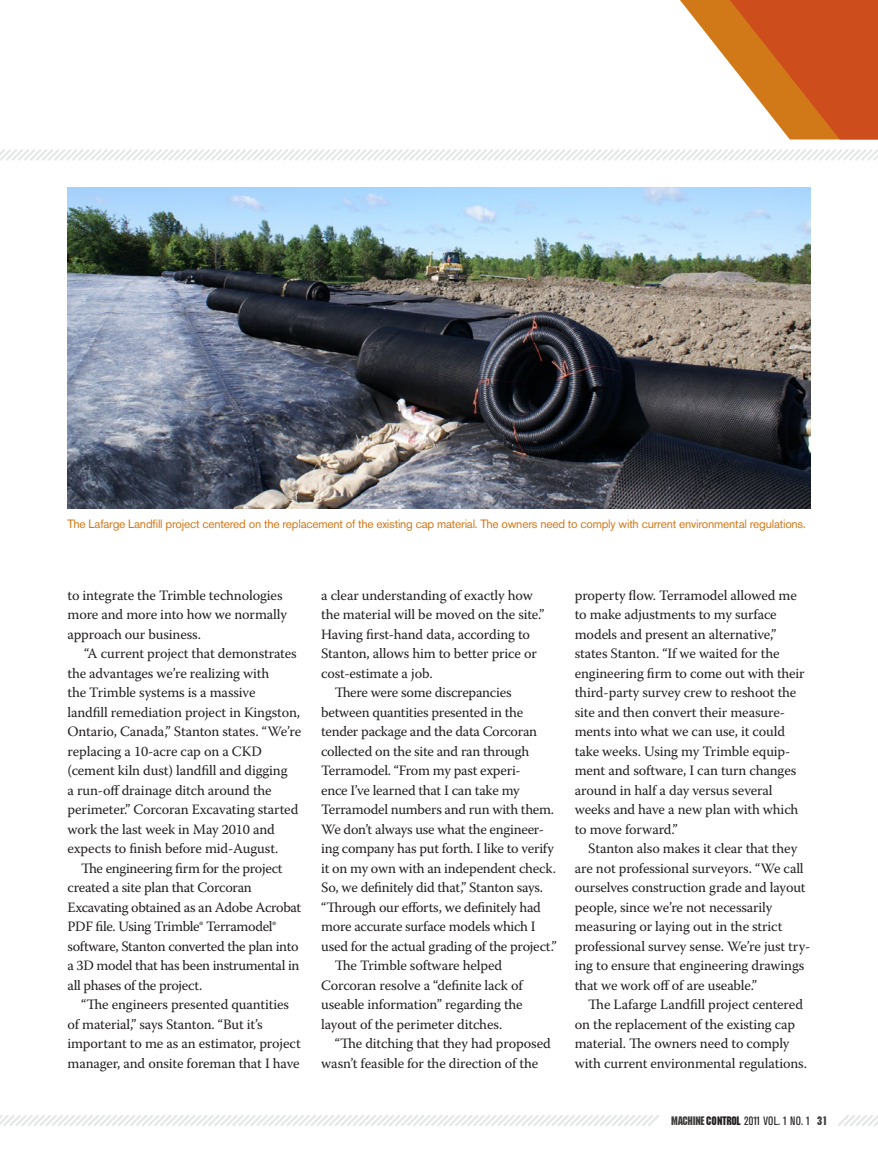
<style>
.page{position:relative;width:878px;height:1161px;background:#fff}
.page>*{position:absolute;margin:0;border:0;box-sizing:border-box;transform-origin:0 0}
.t1{font:14.25px/19.5px "Warnock Pro";letter-spacing:-.01em;color:#231f20}
.t2{font:12px "Akzidenz Grotesk BE";letter-spacing:-.02em;color:#d17918}
.t3{font:condensed 12px "Akzidenz Grotesk BE";letter-spacing:.01em;color:#231f20}
.s1{font-family:"Machine Std";font-stretch:normal;color:#403e3d}
.s2{font-family:"Machine Std";font-stretch:normal}
</style>
<div class="page">
<svg style="left:0;top:1115px;width:659px;height:11px"></svg>
<svg style="left:838px;top:1115px;width:40px;height:11px"></svg>
<svg style="left:0;top:149px;width:878px;height:12px"></svg>
<svg style="left:680px;top:0;width:197px;height:140px"></svg>
<img style="left:68px;top:187px;width:742px;height:321px">
<p class="t2" style="left:68px;top:517px;width:739px">The Lafarge Landfill project centered on the replacement of the existing cap material. The owners need to comply with current environmental regulations.</p>
<p class="t1" style="left:68px;top:585px;width:221px">to integrate the Trimble technologies more and more into how we normally approach our business.</p>
<p class="t1" style="left:68px;top:644px;width:235px;text-indent:17px">“A current project that demonstrates the advantages we’re realizing with<br>the Trimble systems is a massive<br>landfill remediation project in Kingston, Ontario, Canada,” Stanton states. “We’re replacing a 10-acre cap on a CKD (cement kiln dust) landfill and digging<br>a run-off drainage ditch around the perimeter.” Corcoran Excavating started work the last week in May 2010 and expects to finish before mid-August.</p>
<p class="t1" style="left:68px;top:858px;width:235px;text-indent:13px">The engineering firm for the project created a site plan that Corcoran Excavating obtained as an Adobe Acrobat PDF file. Using Trimble® Terramodel® software, Stanton converted the plan into a 3D model that has been instrumental in all phases of the project.</p>
<p class="t1" style="left:68px;top:995px;width:235px;text-indent:13px">“The engineers presented quantities of material,” says Stanton. “But it’s important to me as an estimator, project manager, and onsite foreman that I have</p>
<p class="t1" style="left:321px;top:585px;width:213px">a clear understanding of exactly how</p>
<p class="t1" style="left:321px;top:605px;width:225px">the material will be moved on the site.”</p>
<p class="t1" style="left:321px;top:624px;width:210px">Having first-hand data, according to</p>
<p class="t1" style="left:321px;top:644px;width:217px">Stanton, allows him to better price or</p>
<p class="t1" style="left:321px;top:663px;width:113px">cost-estimate a job.</p>
<p class="t1" style="left:334px;top:683px;width:178px">There were some discrepancies</p>
<p class="t1" style="left:321px;top:702px;width:203px">between quantities presented in the</p>
<p class="t1" style="left:321px;top:722px;width:217px">tender package and the data Corcoran</p>
<p class="t1" style="left:321px;top:741px;width:209px">collected on the site and ran through</p>
<p class="t1" style="left:321px;top:761px;width:201px">Terramodel. “From my past experi-</p>
<p class="t1" style="left:321px;top:780px;width:200px">ence I’ve learned that I can take my</p>
<p class="t1" style="left:321px;top:800px;width:234px">Terramodel numbers and run with them.</p>
<p class="t1" style="left:321px;top:819px;width:224px">We don’t always use what the engineer-</p>
<p class="t1" style="left:321px;top:839px;width:234px">ing company has put forth. I like to verify</p>
<p class="t1" style="left:321px;top:858px;width:236px">it on my own with an independent check.</p>
<p class="t1" style="left:321px;top:878px;width:223px">So, we definitely did that,” Stanton says.</p>
<p class="t1" style="left:321px;top:897px;width:221px">“Through our efforts, we definitely had</p>
<p class="t1" style="left:321px;top:917px;width:216px">more accurate surface models which I</p>
<p class="t1" style="left:321px;top:936px;width:237px">used for the actual grading of the project.”</p>
<p class="t1" style="left:334px;top:956px;width:169px">The Trimble software helped</p>
<p class="t1" style="left:321px;top:975px;width:203px">Corcoran resolve a “definite lack of</p>
<p class="t1" style="left:321px;top:995px;width:203px">useable information” regarding the</p>
<p class="t1" style="left:321px;top:1014px;width:183px">layout of the perimeter ditches.</p>
<p class="t1" style="left:334px;top:1034px;width:218px">“The ditching that they had proposed</p>
<p class="t1" style="left:321px;top:1053px;width:218px">wasn’t feasible for the direction of the</p>
<p class="t1" style="left:574px;top:585px;width:231px">property flow. Terramodel allowed me to make adjustments to my surface models and present an alternative,” states Stanton. “If we waited for the engineering firm to come out with their third-party survey crew to reshoot the site and then convert their measure&shy;ments into what we can use, it could take weeks. Using my Trimble equip&shy;ment and software, I can turn changes around in half a day versus several weeks and have a new plan with which to move forward.”</p>
<p class="t1" style="left:574px;top:838px;width:237px;text-indent:13px">Stanton also makes it clear that they are not professional surveyors. “We call ourselves construction grade and layout people, since we’re not necessarily measuring or laying out in the strict professional survey sense. We’re just try&shy;ing to ensure that engineering drawings that we work off of are useable.”</p>
<p class="t1" style="left:574px;top:994px;width:234px;text-indent:13px">The Lafarge Landfill project centered on the replacement of the existing cap material. The owners need to comply with current environmental regulations.</p>
<p class="t3" style="left:671px;top:1114px;width:158px"><span class="s1">MACHINE</span> <span class="s2">CONTROL</span> 2011 Vol. 1 No. 1 <span class="s1">31</span></p>
</div>
